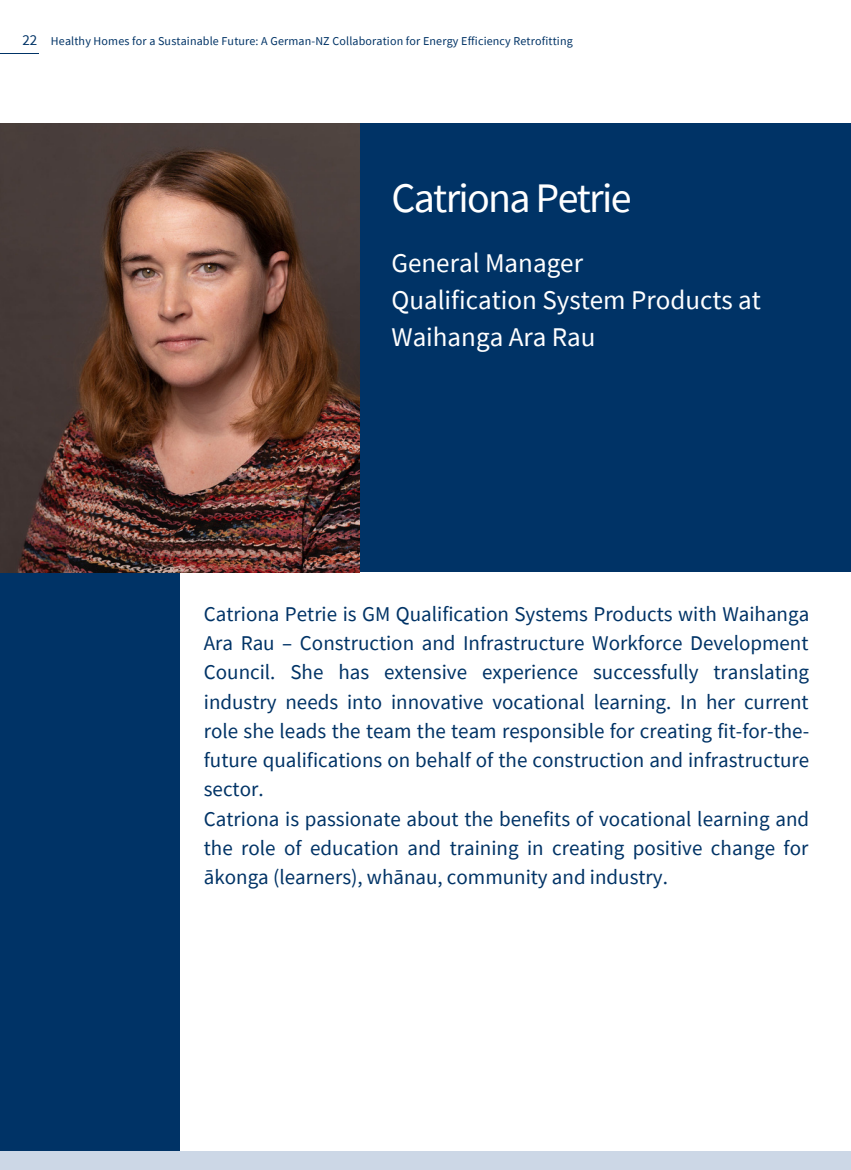
<style>
.page{position:relative;width:851px;height:1170px;background:#fff}
.page>*{position:absolute;margin:0;border:0;box-sizing:border-box;transform-origin:0 0}
.t1{font:42px "Source Sans Pro";letter-spacing:-.04em;color:#fff}
.t2{font:27px "Source Sans Pro";color:#fff}
.t3{font:21px/29.2px "Source Sans Pro";color:#036;text-align:justify}
.t4{font:15px "Source Sans Pro";color:#036}
.t5{font:12px "Source Sans Pro";letter-spacing:.01em;color:#036}
</style>
<div class="page">
<div style="left:0;top:571px;width:179px;height:598px;background:#036"></div>
<div style="left:0;top:513px;width:525px;height:59px;background:#036"></div>
<div style="left:0;top:1152px;width:850px;height:18px;background:#ccd7e6"></div>
<div style="left:506px;top:123px;width:344px;height:449px;background:#036"></div>
<div style="left:304px;top:123px;width:255px;height:404px;background:#036"></div>
<img style="left:0;top:123px;width:359px;height:449px">
<hr style="left:0;top:53px;width:39px;height:1px;background:#036">
<p class="t4" style="left:23px;top:30px;width:16px">22</p>
<p class="t5" style="left:51px;top:34px;width:523px">Healthy Homes for a Sustainable Future: A German-NZ Collaboration for Energy Efficiency Retrofitting</p>
<p class="t1" style="left:391px;top:171px;width:242px">Catriona Petrie</p>
<p class="t2" style="left:391px;top:245px;width:193px">General Manager</p>
<p class="t2" style="left:391px;top:282px;width:371px">Qualification System Products at</p>
<p class="t2" style="left:391px;top:320px;width:205px">Waihanga Ara Rau</p>
<p class="t3" style="left:204px;top:599px;width:607px">Catriona Petrie is GM Qualification Systems Products with Waihanga Ara Rau – Construction and Infrastructure Workforce Development Council. She has extensive experience successfully translating industry needs into innovative vocational learning. In her current role she leads the team the team responsible for creating fit-for-the&shy;future qualifications on behalf of the construction and infrastructure sector.</p>
<p class="t3" style="left:204px;top:804px;width:606px">Catriona is passionate about the benefits of vocational learning and the role of education and training in creating positive change for ākonga (learners), whānau, community and industry.</p>
</div>
